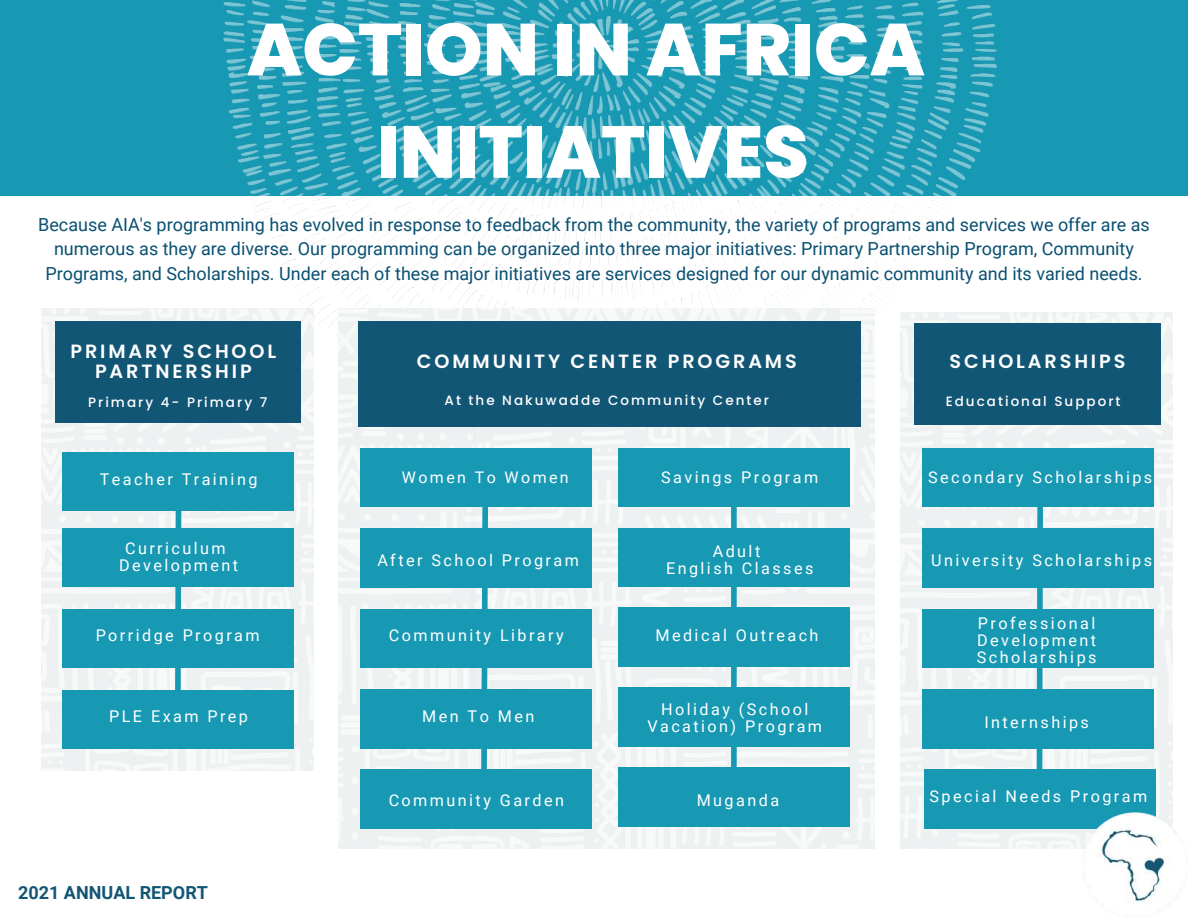
<style>
.page{position:relative;width:1188px;height:918px;background:#fff}
.page>*{position:absolute;margin:0;border:0;box-sizing:border-box;transform-origin:0 0}
.t1{font:800 73.5px/102.3px "Poppins";color:#fff;text-align:center}
.t2{font:600 19.2px/20.2px "Poppins";letter-spacing:.15em;color:#fff;text-align:center}
.t3{font:18px/24.8px "Roboto";color:#095071;text-align:center}
.t4{font:700 18px "Roboto";color:#125675}
.t5{font:16.2px/16.8px "Roboto";letter-spacing:.15em;color:#fff;text-align:center}
.t6{font:16.05px "Roboto";letter-spacing:.15em;color:#fff}
.t7{font:500 13.5px "Poppins";letter-spacing:.15em;color:#fff}
</style>
<div class="page">
<div style="left:0;top:0;width:1188px;height:196px;background:#1799b4"></div>
<img style="left:204px;top:0;width:793px;height:336px">
<img style="left:42px;top:309px;width:272px;height:461px">
<svg style="left:172px;top:511px;width:12px;height:243px"></svg>
<div style="left:55px;top:321px;width:245px;height:101px;background:#125675"></div>
<div style="left:62px;top:452px;width:232px;height:59px;background:#1799b4"></div>
<div style="left:62px;top:528px;width:232px;height:59px;background:#1799b4"></div>
<div style="left:62px;top:609px;width:232px;height:59px;background:#1799b4"></div>
<div style="left:62px;top:690px;width:232px;height:59px;background:#1799b4"></div>
<img style="left:900px;top:312px;width:272px;height:537px">
<svg style="left:1034px;top:507px;width:12px;height:327px"></svg>
<div style="left:915px;top:324px;width:245px;height:101px;background:#125675"></div>
<div style="left:922px;top:448px;width:232px;height:59px;background:#1799b4"></div>
<div style="left:922px;top:529px;width:232px;height:58px;background:#1799b4"></div>
<div style="left:922px;top:609px;width:232px;height:59px;background:#1799b4"></div>
<div style="left:922px;top:690px;width:232px;height:58px;background:#1799b4"></div>
<img style="left:338px;top:309px;width:537px;height:540px">
<div style="left:731px;top:507px;width:6px;height:261px;background:#1799b4"></div>
<svg style="left:478px;top:507px;width:13px;height:263px"></svg>
<div style="left:358px;top:321px;width:503px;height:106px;background:#125675"></div>
<div style="left:360px;top:448px;width:231px;height:59px;background:#1799b4"></div>
<div style="left:360px;top:529px;width:231px;height:58px;background:#1799b4"></div>
<div style="left:360px;top:609px;width:231px;height:59px;background:#1799b4"></div>
<div style="left:360px;top:690px;width:231px;height:58px;background:#1799b4"></div>
<div style="left:360px;top:770px;width:231px;height:58px;background:#1799b4"></div>
<div style="left:618px;top:448px;width:232px;height:59px;background:#1799b4"></div>
<div style="left:618px;top:528px;width:232px;height:59px;background:#1799b4"></div>
<div style="left:618px;top:608px;width:232px;height:58px;background:#1799b4"></div>
<div style="left:618px;top:688px;width:232px;height:58px;background:#1799b4"></div>
<div style="left:618px;top:768px;width:232px;height:58px;background:#1799b4"></div>
<div style="left:924px;top:770px;width:231px;height:58px;background:#1799b4"></div>
<img style="left:1082px;top:812px;width:106px;height:102px">
<h1 class="t1" style="left:247px;top:-1px;width:680px">ACTION IN AFRICA<br>INITIATIVES</h1>
<p class="t3" style="left:38px;top:211px;width:1113px">Because AIA's programming has evolved in response to feedback from the community, the variety of programs and services we offer are as numerous as they are diverse. Our programming can be organized into three major initiatives: Primary Partnership Program, Community<br>Programs, and Scholarships. Under each of these major initiatives are services designed for our dynamic community and its varied needs.</p>
<p class="t2" style="left:70px;top:341px;width:207px">PRIMARY SCHOOL<br>PARTNERSHIP</p>
<p class="t7" style="left:88px;top:394px;width:181px">Primary 4- Primary 7</p>
<p class="t5" style="left:100px;top:471px;width:159px">Teacher Training</p>
<p class="t5" style="left:119px;top:539px;width:121px">Curriculum<br>Development</p>
<p class="t5" style="left:96px;top:626px;width:166px">Porridge Program</p>
<p class="t5" style="left:109px;top:707px;width:140px">PLE Exam Prep</p>
<p class="t4" style="left:18px;top:880px;width:191px">2021 ANNUAL REPORT</p>
<p class="t2" style="left:417px;top:352px;width:381px">COMMUNITY CENTER PROGRAMS</p>
<p class="t7" style="left:445px;top:392px;width:326px">At the Nakuwadde Community Center</p>
<p class="t6" style="left:402px;top:466px;width:168px">Women To Women</p>
<p class="t5" style="left:377px;top:551px;width:203px">After School Program</p>
<p class="t5" style="left:389px;top:626px;width:176px">Community Library</p>
<p class="t5" style="left:422px;top:707px;width:114px">Men To Men</p>
<p class="t5" style="left:389px;top:792px;width:177px">Community Garden</p>
<p class="t5" style="left:661px;top:468px;width:159px">Savings Program</p>
<p class="t5" style="left:666px;top:543px;width:149px">Adult<br>English Classes</p>
<p class="t5" style="left:656px;top:626px;width:165px">Medical Outreach</p>
<p class="t5" style="left:647px;top:701px;width:176px">Holiday (School<br>Vacation) Program</p>
<p class="t5" style="left:697px;top:792px;width:84px">Muganda</p>
<p class="t2" style="left:950px;top:352px;width:177px">SCHOLARSHIPS</p>
<p class="t7" style="left:946px;top:393px;width:176px">Educational Support</p>
<p class="t5" style="left:928px;top:468px;width:226px">Secondary Scholarships</p>
<p class="t5" style="left:931px;top:551px;width:223px">University Scholarships</p>
<p class="t5" style="left:977px;top:615px;width:121px;text-align:justify">Professional Development Scholarships</p>
<p class="t5" style="left:984px;top:714px;width:106px">Internships</p>
<p class="t5" style="left:930px;top:787px;width:219px">Special Needs Program</p>
</div>
